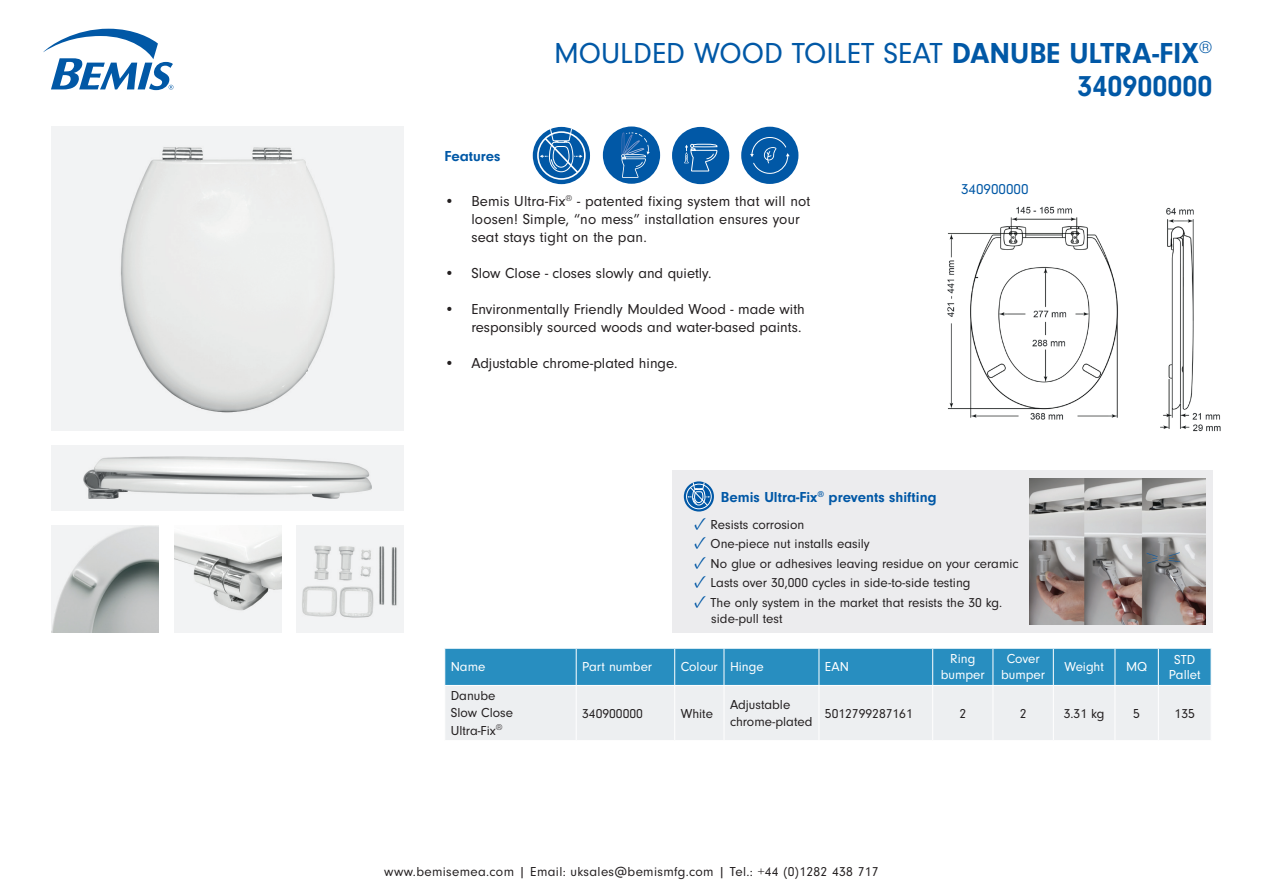
<style>
.page{position:relative;width:1263px;height:893px;background:#fff}
.page>*{position:absolute;margin:0;border:0;box-sizing:border-box;transform-origin:0 0}
.t1{font:700 30px/33px "Neuzeit Gro";color:#0158a6;text-align:right}
.t2{font:15px/18px "Neuzeit Gro";color:#231f20}
.t3{font:700 15px "Neuzeit Gro";color:#0158a6}
.t4{font:15px "Neuzeit Gro";color:#0158a6}
.t5{font:13.5px/16.2px "Neuzeit Gro";color:#231f20}
.t6{font:13.5px "Neuzeit Gro";letter-spacing:.025em;color:#231f20}
.t7{font:13.5px/16.2px "Neuzeit Gro";color:#fff;text-align:center}
.s1{font-weight:400}
.s2{font-family:"Minion Pro";font-size:18px;color:#0158a6}
</style>
<div class="page">
<svg style="left:43px;top:29px;width:130px;height:61px"></svg>
<img style="left:947px;top:206px;width:274px;height:226px">
<svg style="left:445px;top:649px;width:766px;height:91px;background:#9ec8dd"></svg>
<hr style="left:576px;top:686px;width:1px;height:54px;background:#fff">
<hr style="left:674px;top:686px;width:1px;height:54px;background:#fff">
<hr style="left:724px;top:686px;width:1px;height:54px;background:#fff">
<hr style="left:819px;top:686px;width:1px;height:54px;background:#fff">
<hr style="left:932px;top:686px;width:1px;height:54px;background:#fff">
<hr style="left:992px;top:686px;width:1px;height:54px;background:#fff">
<hr style="left:1053px;top:686px;width:1px;height:54px;background:#fff">
<hr style="left:1114px;top:686px;width:1px;height:54px;background:#fff">
<hr style="left:1158px;top:686px;width:1px;height:54px;background:#fff">
<hr style="left:576px;top:649px;width:1px;height:36px;background:#fff">
<hr style="left:674px;top:649px;width:1px;height:36px;background:#fff">
<hr style="left:724px;top:649px;width:1px;height:36px;background:#fff">
<hr style="left:819px;top:649px;width:1px;height:36px;background:#fff">
<hr style="left:932px;top:649px;width:1px;height:36px;background:#fff">
<hr style="left:992px;top:649px;width:1px;height:36px;background:#fff">
<hr style="left:1053px;top:649px;width:1px;height:36px;background:#fff">
<hr style="left:1114px;top:649px;width:1px;height:36px;background:#fff">
<hr style="left:1158px;top:649px;width:1px;height:36px;background:#fff">
<hr style="left:444px;top:685px;width:132px;height:1px;background:#fff">
<hr style="left:576px;top:685px;width:99px;height:1px;background:#fff">
<hr style="left:675px;top:685px;width:49px;height:1px;background:#fff">
<hr style="left:724px;top:685px;width:95px;height:1px;background:#fff">
<hr style="left:819px;top:685px;width:114px;height:1px;background:#fff">
<hr style="left:933px;top:685px;width:60px;height:1px;background:#fff">
<hr style="left:993px;top:685px;width:60px;height:1px;background:#fff">
<hr style="left:1053px;top:685px;width:62px;height:1px;background:#fff">
<hr style="left:1115px;top:685px;width:43px;height:1px;background:#fff">
<hr style="left:1158px;top:685px;width:53px;height:1px;background:#fff">
<div style="left:51px;top:445px;width:353px;height:65px;background:#f2f3f4"></div>
<img style="left:84px;top:457px;width:287px;height:42px">
<div style="left:51px;top:127px;width:353px;height:304px;background:#f2f3f4"></div>
<img style="left:121px;top:147px;width:214px;height:266px">
<img style="left:51px;top:526px;width:108px;height:107px">
<div style="left:174px;top:526px;width:107px;height:107px;background:#f2f3f4"></div>
<img style="left:174px;top:528px;width:107px;height:83px">
<img style="left:297px;top:526px;width:107px;height:107px">
<div style="left:672px;top:127px;width:57px;height:57px;background:#0158a6;border-radius:50%"></div>
<svg style="left:684px;top:132px;width:34px;height:51px"></svg>
<svg style="left:533px;top:127px;width:57px;height:57px"></svg>
<div style="left:537px;top:131px;width:49px;height:49px;border:2px solid #fff;border-radius:50%"></div>
<svg style="left:540px;top:127px;width:42px;height:48px;background:#4283bc"></svg>
<div style="left:603px;top:126px;width:57px;height:58px;background:#0158a6;border-radius:50%"></div>
<svg style="left:621px;top:132px;width:29px;height:46px"></svg>
<div style="left:672px;top:470px;width:540px;height:163px;background:#ececee"></div>
<img style="left:1030px;top:478px;width:175px;height:147px">
<svg style="left:684px;top:481px;width:30px;height:30px"></svg>
<div style="left:686px;top:484px;width:26px;height:25px;border:1px solid #fff;border-radius:50%"></div>
<svg style="left:687px;top:481px;width:23px;height:25px"></svg>
<div style="left:741px;top:127px;width:57px;height:57px;background:#0158a6;border-radius:50%"></div>
<svg style="left:750px;top:137px;width:40px;height:37px"></svg>
<h1 class="t1" style="left:554px;top:36px;width:660px"><span class="s1">MOULDED WOOD TOILET SEAT</span> DANUBE ULTRA-FIX<sup>®<br></sup>340900000</h1>
<p class="t3" style="left:444px;top:148px;width:58px">Features</p>
<p class="t2" style="left:471px;top:192px;width:340px;text-indent:-27px">• Bemis Ultra-Fix<sup>®</sup> - patented fixing system that will not loosen! Simple, “no mess” installation ensures your seat stays tight on the pan.</p>
<p class="t2" style="left:444px;top:264px;width:269px">• Slow Close - closes slowly and quietly.</p>
<p class="t2" style="left:444px;top:300px;width:362px;text-align:right">• Environmentally Friendly Moulded Wood - made with responsibly sourced woods and water-based paints.</p>
<p class="t2" style="left:444px;top:354px;width:235px">• Adjustable chrome-plated hinge.</p>
<p class="t4" style="left:961px;top:181px;width:69px">340900000</p>
<p class="t3" style="left:721px;top:489px;width:217px">Bemis Ultra-Fix<sup>®</sup> prevents shifting</p>
<p class="t5" style="left:694px;top:517px;width:112px"><span class="s2">✓</span> Resists corrosion</p>
<p class="t5" style="left:694px;top:536px;width:177px"><span class="s2">✓</span> One-piece nut installs easily</p>
<p class="t5" style="left:694px;top:556px;width:326px"><span class="s2">✓</span> No glue or adhesives leaving residue on your ceramic</p>
<p class="t5" style="left:694px;top:575px;width:278px"><span class="s2">✓</span> Lasts over 30,000 cycles in side-to-side testing</p>
<p class="t5" style="left:711px;top:595px;width:293px;text-indent:-17px"><span class="s2">✓</span> The only system in the market that resists the 30 kg. side-pull test</p>
<p class="t7" style="left:451px;top:659px;width:36px">Name</p>
<p class="t7" style="left:582px;top:659px;width:72px">Part number</p>
<p class="t7" style="left:681px;top:659px;width:85px">Colour Hinge</p>
<p class="t7" style="left:825px;top:659px;width:25px">EAN</p>
<p class="t7" style="left:941px;top:651px;width:45px">Ring bumper</p>
<p class="t7" style="left:1001px;top:651px;width:45px">Cover bumper</p>
<p class="t7" style="left:1064px;top:659px;width:41px">Weight</p>
<p class="t7" style="left:1126px;top:659px;width:23px">MQ</p>
<p class="t7" style="left:1169px;top:652px;width:33px;line-height:15px">STD<br>Pallet</p>
<p class="t5" style="left:451px;top:688px;width:64px">Danube<br>Slow Close</p>
<p class="t5" style="left:451px;top:722px;width:53px">Ultra-Fix<sup>®</sup></p>
<p class="t5" style="left:582px;top:705px;width:62px">340900000</p>
<p class="t5" style="left:681px;top:705px;width:34px">White</p>
<p class="t5" style="left:730px;top:697px;width:84px">Adjustable chrome-plated</p>
<p class="t5" style="left:825px;top:705px;width:89px">5012799287161</p>
<p class="t5" style="left:959px;top:705px;width:8px">2</p>
<p class="t5" style="left:1020px;top:705px;width:8px">2</p>
<p class="t5" style="left:1064px;top:705px;width:42px">3.31 kg</p>
<p class="t5" style="left:1133px;top:705px;width:8px">5</p>
<p class="t5" style="left:1174px;top:705px;width:22px">135</p>
<p class="t6" style="left:384px;top:865px;width:496px">www.bemisemea.com | Email: uksales@bemismfg.com | Tel.: +44 (0)1282 438 717</p>
</div>
